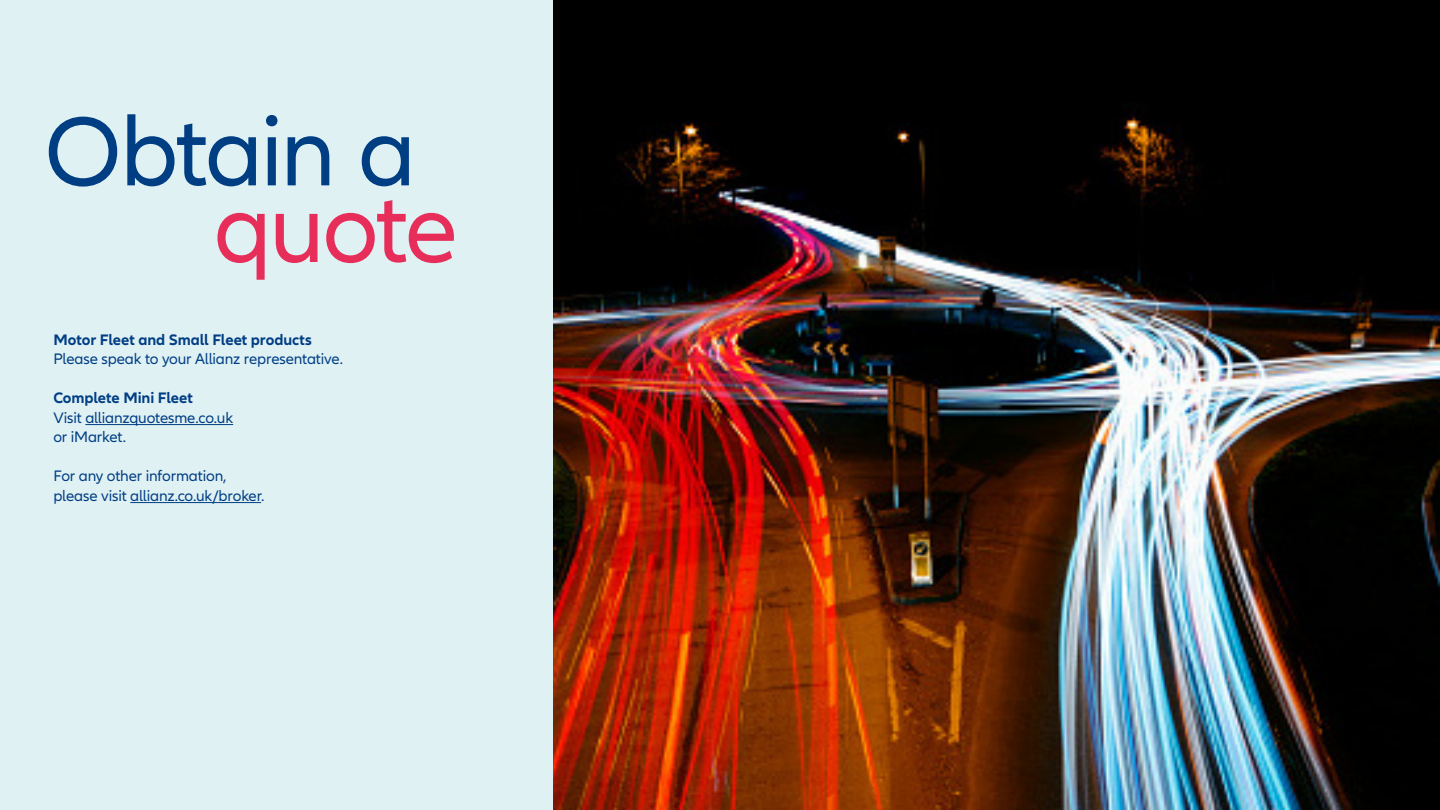
<style>
.page{position:relative;width:1440px;height:810px;background:#fff}
.page>*{position:absolute;margin:0;border:0;box-sizing:border-box;transform-origin:0 0}
.t1{font:101.25px "Allianz Neo";letter-spacing:-.03em;color:#003e84}
.t2{font:101.25px "Allianz Neo";letter-spacing:-.025em;color:#e72e5b}
.t3{font:15.75px/19.5px "Allianz Neo";letter-spacing:-.01em;color:#003e84}
.t4{font:700 15.75px "Allianz Neo";letter-spacing:-.005em;color:#003e84}
</style>
<div class="page">
<div style="left:0;top:0;width:634px;height:810px;background:#e0f1f4"></div>
<img style="left:554px;top:0;width:886px;height:810px">
<hr style="left:85px;top:424px;width:148px;height:1px;background:#003e84">
<hr style="left:130px;top:502px;width:131px;height:1px;background:#003e84">
<h1 class="t1" style="left:44px;top:94px;width:373px">Obtain a</h1>
<h1 class="t2" style="left:214px;top:171px;width:246px">quote</h1>
<p class="t4" style="left:53px;top:331px;width:260px">Motor Fleet and Small Fleet products</p>
<p class="t3" style="left:53px;top:350px;width:291px">Please speak to your Allianz representative.</p>
<p class="t4" style="left:53px;top:389px;width:141px">Complete Mini Fleet</p>
<p class="t3" style="left:53px;top:408px;width:181px">Visit allianzquotesme.co.uk or iMarket.</p>
<p class="t3" style="left:53px;top:467px;width:213px">For any other information, please visit allianz.co.uk/broker.</p>
</div>
